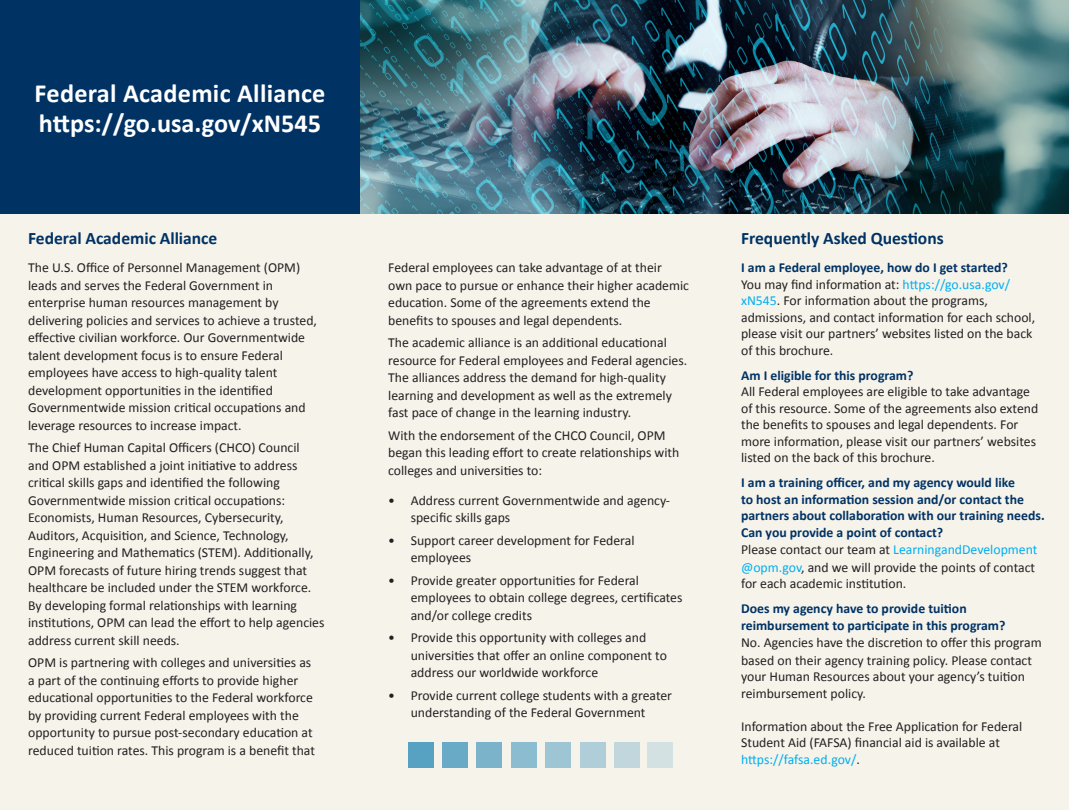
<style>
.page{position:relative;width:1069px;height:810px;background:#f6f3eb}
.page>*{position:absolute;margin:0;border:0;box-sizing:border-box;transform-origin:0 0}
.t1{font:700 26.25px "Calibri";letter-spacing:.01em;color:#fff}
.body_copy{font:700 17.5px "Calibri";color:#003264}
.heading_5{font:13.75px/17.5px "Calibri";color:#231f20}
.heading_5-2{font:700 13.75px/16.5px "Calibri";color:#003264}
.s1{color:#00aeef}
</style>
<div class="page">
<div style="left:0;top:0;width:360px;height:214px;background:#003264"></div>
<img style="left:360px;top:0;width:709px;height:214px">
<div style="left:408px;top:742px;width:25px;height:26px;background:#57a1c2"></div>
<div style="left:442px;top:742px;width:26px;height:26px;background:#69aac7"></div>
<div style="left:477px;top:742px;width:25px;height:26px;background:#7bb3cb"></div>
<div style="left:511px;top:742px;width:25px;height:26px;background:#8cbcd0"></div>
<div style="left:545px;top:742px;width:26px;height:26px;background:#9ec5d4"></div>
<div style="left:580px;top:742px;width:25px;height:26px;background:#b0ced9"></div>
<div style="left:614px;top:742px;width:26px;height:26px;background:#c1d7dd"></div>
<div style="left:647px;top:742px;width:25px;height:26px;background:#d3e1e2"></div>
<p class="t1" style="left:35px;top:76px;width:292px">Federal Academic Alliance</p>
<p class="t1" style="left:39px;top:106px;width:284px">https://go.usa.gov/xN545</p>
<p class="body_copy" style="left:28px;top:227px;width:191px">Federal Academic Alliance</p>
<p class="body_copy" style="left:741px;top:227px;width:204px">Frequently Asked Questions</p>
<p class="heading_5" style="left:28px;top:259px;width:290px">The U.S. Office of Personnel Management (OPM) leads and serves the Federal Government in enterprise human resources management by delivering policies and services to achieve a trusted, effective civilian workforce. Our Governmentwide talent development focus is to ensure Federal employees have access to high-quality talent development opportunities in the identified Governmentwide mission critical occupations and leverage resources to increase impact.</p>
<p class="heading_5" style="left:28px;top:439px;width:298px">The Chief Human Capital Officers (CHCO) Council<br>and OPM established a joint initiative to address critical skills gaps and identified the following Governmentwide mission critical occupations:<br>Economists, Human Resources, Cybersecurity, Auditors, Acquisition, and Science, Technology, Engineering and Mathematics (STEM). Additionally, OPM forecasts of future hiring trends suggest that healthcare be included under the STEM workforce.<br>By developing formal relationships with learning institutions, OPM can lead the effort to help agencies address current skill needs.</p>
<p class="heading_5" style="left:28px;top:654px;width:288px">OPM is partnering with colleges and universities as a part of the continuing efforts to provide higher educational opportunities to the Federal workforce by providing current Federal employees with the opportunity to pursue post-secondary education at reduced tuition rates. This program is a benefit that</p>
<p class="heading_5" style="left:388px;top:259px;width:302px">Federal employees can take advantage of at their own pace to pursue or enhance their higher academic education. Some of the agreements extend the benefits to spouses and legal dependents.</p>
<p class="heading_5" style="left:388px;top:334px;width:300px">The academic alliance is an additional educational resource for Federal employees and Federal agencies.<br>The alliances address the demand for high-quality learning and development as well as the extremely fast pace of change in the learning industry.</p>
<p class="heading_5" style="left:388px;top:426px;width:293px">With the endorsement of the CHCO Council, OPM began this leading effort to create relationships with colleges and universities to:</p>
<p class="heading_5" style="left:411px;top:491px;width:261px;text-indent:-22px">• Address current Governmentwide and agency&shy;specific skills gaps</p>
<p class="heading_5" style="left:411px;top:531px;width:225px;text-indent:-22px">• Support career development for Federal employees</p>
<p class="heading_5" style="left:411px;top:571px;width:273px;text-indent:-22px">• Provide greater opportunities for Federal employees to obtain college degrees, certificates and/or college credits</p>
<p class="heading_5" style="left:411px;top:629px;width:258px;text-indent:-22px">• Provide this opportunity with colleges and universities that offer an online component to address our worldwide workforce</p>
<p class="heading_5" style="left:388px;top:686px;width:285px;text-align:center">• Provide current college students with a greater understanding of the Federal Government</p>
<p class="heading_5-2" style="left:741px;top:259px;width:268px">I am a Federal employee, how do I get started?</p>
<p class="heading_5" style="left:741px;top:276px;width:296px;line-height:16.5px">You may find information at: <span class="s1">https://go.usa.gov/ xN545</span>. For information about the programs, admissions, and contact information for each school, please visit our partners’ websites listed on the back of this brochure.</p>
<p class="heading_5-2" style="left:741px;top:367px;width:174px">Am I eligible for this program?</p>
<p class="heading_5" style="left:741px;top:383px;width:299px;line-height:16.5px">All Federal employees are eligible to take advantage of this resource. Some of the agreements also extend the benefits to spouses and legal dependents. For more information, please visit our partners’ websites listed on the back of this brochure.</p>
<p class="heading_5-2" style="left:741px;top:474px;width:305px">I am a training officer, and my agency would like<br>to host an information session and/or contact the partners about collaboration with our training needs.<br>Can you provide a point of contact?</p>
<p class="heading_5" style="left:741px;top:541px;width:298px;line-height:17px">Please contact our team at <span class="s1">LearningandDevelopment @opm.gov</span>, and we will provide the points of contact for each academic institution.</p>
<p class="heading_5-2" style="left:741px;top:600px;width:266px">Does my agency have to provide tuition reimbursement to participate in this program?</p>
<p class="heading_5" style="left:741px;top:634px;width:302px;line-height:16.9px">No. Agencies have the discretion to offer this program based on their agency training policy. Please contact your Human Resources about your agency’s tuition reimbursement policy.</p>
<p class="heading_5" style="left:741px;top:718px;width:283px;line-height:16.5px">Information about the Free Application for Federal<br>Student Aid (FAFSA) financial aid is available at <span class="s1">https://fafsa.ed.gov/</span>.</p>
</div>
